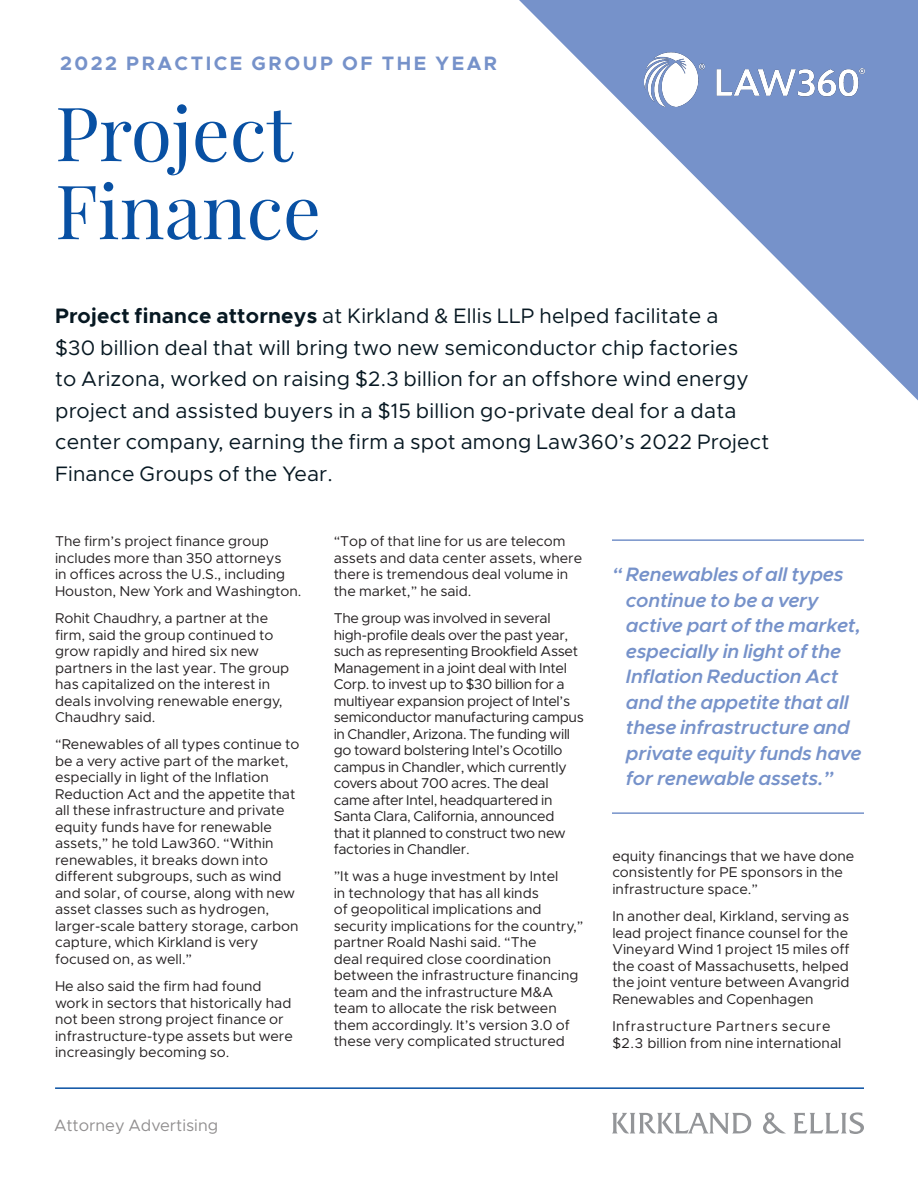
<style>
.page{position:relative;width:918px;height:1188px;background:#fff}
.page>*{position:absolute;margin:0;border:0;box-sizing:border-box;transform-origin:0 0}
.Practice_Group_Headl{font:75px/78px "Playfair Display";color:#0850a3}
.Opener{font:21px/31.5px "Kirkland Sans";letter-spacing:.01em;color:#071822}
.Pullquote{font:italic 600 19.5px/25.5px "Kirkland Sans";letter-spacing:-.01em;color:#7692ca}
.category{font:700 19.5px "Kirkland Sans";letter-spacing:.13em;color:#7692ca}
.t1{font:16.5px "Kirkland Sans";color:#231f20}
.t2{font:14.25px/16.5px "Kirkland Sans";color:#231f20}
.t3{font:14.25px/16.5px "Kirkland Sans";letter-spacing:-.02em;color:#231f20}
.t4{font:14.25px/16.5px "Kirkland Sans";letter-spacing:.04em;color:#231f20}
.s1{font-weight:700}
</style>
<div class="page">
<svg style="left:519px;top:0;width:399px;height:400px"></svg>
<svg style="left:612px;top:1112px;width:252px;height:22px"></svg>
<img style="left:645px;top:53px;width:220px;height:54px">
<hr style="left:55px;top:1087px;width:809px;height:2px;background:#0850a3">
<hr style="left:612px;top:539px;width:252px;height:2px;background:#7692ca">
<hr style="left:612px;top:812px;width:252px;height:2px;background:#7692ca">
<p class="category" style="left:60px;top:51px;width:439px">2022 PRACTICE GROUP OF THE YEAR</p>
<p class="Practice_Group_Headl" style="left:55px;top:94px;width:267px">Project<br>Finance</p>
<p class="Opener" style="left:55px;top:300px;width:716px"><span class="s1">Project finance attorneys</span> at Kirkland &amp; Ellis LLP helped facilitate a<br>$30 billion deal that will bring two new semiconductor chip factories<br>to Arizona, worked on raising $2.3 billion for an offshore wind energy project and assisted buyers in a $15 billion go-private deal for a data center company, earning the firm a spot among Law360’s 2022 Project Finance Groups of the Year.</p>
<p class="t2" style="left:55px;top:533px;width:248px">The firm’s project finance group includes more than 350 attorneys<br>in offices across the U.S., including Houston, New York and Washington.</p>
<p class="t2" style="left:55px;top:610px;width:236px">Rohit Chaudhry, a partner at the firm, said the group continued to grow rapidly and hired six new partners in the last year. The group has capitalized on the interest in deals involving renewable energy,<br>Chaudhry said.</p>
<p class="t2" style="left:55px;top:736px;width:246px">“Renewables of all types continue to be a very active part of the market, especially in light of the Inflation Reduction Act and the appetite that all these infrastructure and private equity funds have for renewable assets,” he told Law360. “Within renewables, it breaks down into different subgroups, such as wind and solar, of course, along with new asset classes such as hydrogen, larger-scale battery storage, carbon capture, which Kirkland is very focused on, as well.”</p>
<p class="t2" style="left:55px;top:978px;width:239px">He also said the firm had found work in sectors that historically had not been strong project finance or infrastructure-type assets but were increasingly becoming so.</p>
<p class="t1" style="left:54px;top:1115px;width:166px">Attorney Advertising</p>
<p class="t2" style="left:334px;top:533px;width:250px">“Top of that line for us are telecom assets and data center assets, where there is tremendous deal volume in the market,” he said.</p>
<p class="t3" style="left:334px;top:610px;width:252px">The group was involved in several high-profile deals over the past year, such as representing Brookfield Asset Management in a joint deal with Intel Corp. to invest up to $30 billion for a multiyear expansion project of Intel’s semiconductor manufacturing campus in Chandler, Arizona. The funding will go toward bolstering Intel’s Ocotillo campus in Chandler, which currently covers about 700 acres. The deal came after Intel, headquartered in Santa Clara, California, announced that it planned to construct two new factories in Chandler.</p>
<p class="t2" style="left:334px;top:868px;width:251px">”It was a huge investment by Intel<br>in technology that has all kinds<br>of geopolitical implications and security implications for the country,” partner Roald Nashi said. “The<br>deal required close coordination between the infrastructure financing team and the infrastructure M&amp;A team to allocate the risk between them accordingly. It’s version 3.0 of these very complicated structured</p>
<p class="Pullquote" style="left:626px;top:562px;width:237px;text-indent:-14px">“ Renewables of all types continue to be a very active part of the market, especially in light of the<br>Inflation Reduction Act and the appetite that all these infrastructure and private equity funds have for renewable assets.”</p>
<p class="t2" style="left:612px;top:848px;width:243px">equity financings that we have done consistently for PE sponsors in the infrastructure space.”</p>
<p class="t2" style="left:612px;top:908px;width:239px;text-align:justify">In another deal, Kirkland, serving as lead project finance counsel for the Vineyard Wind 1 project 15 miles off the coast of Massachusetts, helped the joint venture between Avangrid Renewables and Copenhagen</p>
<p class="t4" style="left:612px;top:1018px;width:231px">Infrastructure Partners secure $2.3 billion from nine international</p>
</div>
